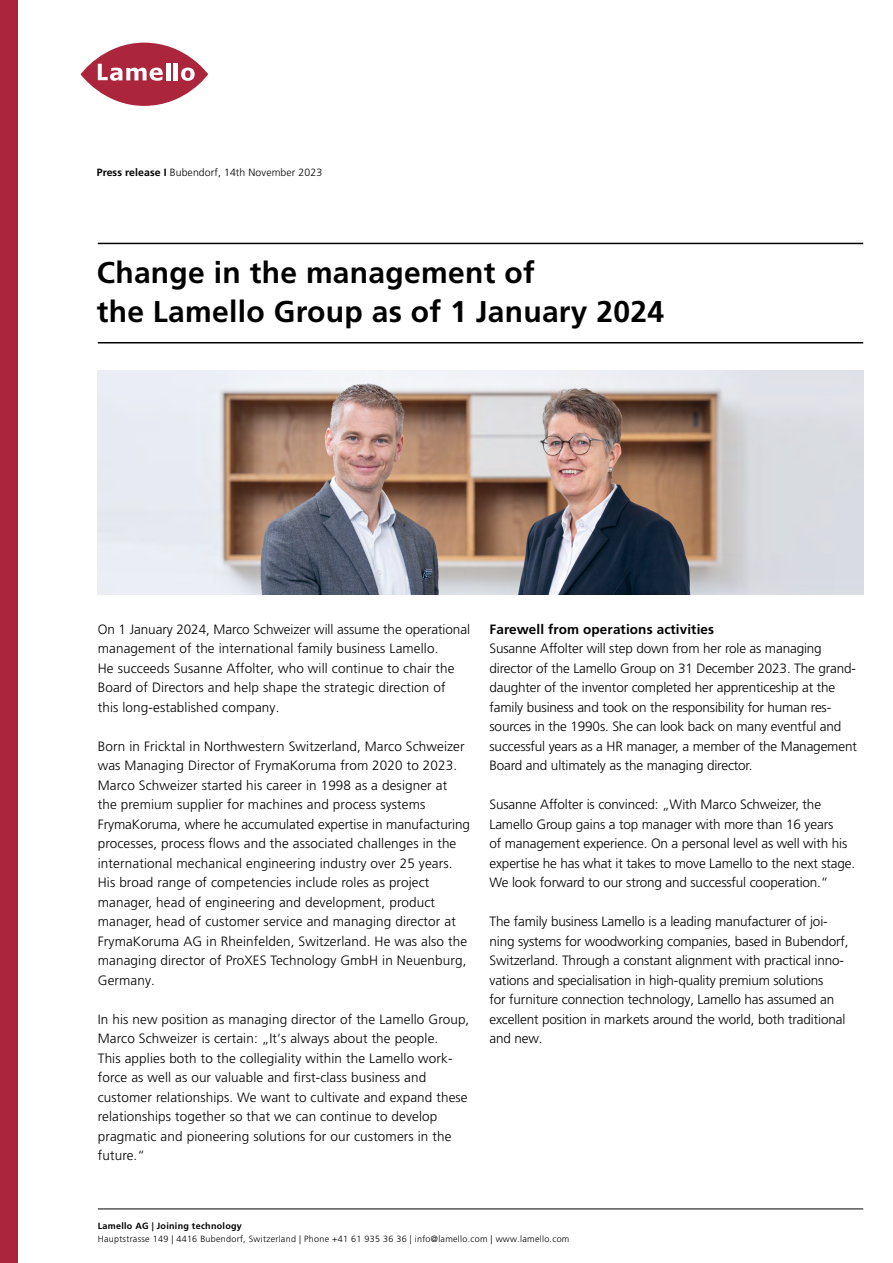
<style>
.page{position:relative;width:893px;height:1263px;background:#fff}
.page>*{position:absolute;margin:0;border:0;box-sizing:border-box;transform-origin:0 0}
.t1{font:700 30px/39px "Frutiger LT Pro";letter-spacing:.01em;color:#000}
.t2{font:300 13.5px/19.5px "Frutiger LT Pro";letter-spacing:.01em;color:#000}
.t3{font:300 13.5px/19.5px "Frutiger LT Pro";letter-spacing:-.01em;color:#000}
.t4{font:700 13.5px "Frutiger LT Pro";letter-spacing:.01em;color:#000}
.t5{font:300 10.5px "Frutiger LT Pro";letter-spacing:.01em;color:#000}
.t6{font:300 9px "Frutiger LT Pro";letter-spacing:.03em;color:#000}
.t7{font:700 9px "Frutiger LT Pro";letter-spacing:.03em;color:#000}
.s1{font-weight:700}
</style>
<div class="page">
<svg style="left:81px;top:43px;width:127px;height:63px;background:#b74759"></svg>
<hr style="left:166px;top:63px;width:4px;height:17px;background:#fff">
<hr style="left:174px;top:63px;width:4px;height:17px;background:#fff">
<svg style="left:181px;top:68px;width:14px;height:13px"></svg>
<svg style="left:98px;top:64px;width:65px;height:17px"></svg>
<hr style="left:98px;top:1209px;width:765px;height:1px;background:#000">
<hr style="left:98px;top:243px;width:765px;height:1px;background:#000">
<div style="left:0;top:0;width:17px;height:1263px;background:#ab263c"></div>
<hr style="left:98px;top:342px;width:765px;height:1px;background:#000">
<img style="left:98px;top:370px;width:765px;height:225px">
<p class="t5" style="left:97px;top:166px;width:227px"><span class="s1">Press release I</span> Bubendorf, 14th November 2023</p>
<h1 class="t1" style="left:97px;top:253px;width:569px">Change in the management of<br>the Lamello Group as of 1 January 2024</h1>
<p class="t2" style="left:98px;top:619px;width:374px">On 1 January 2024, Marco Schweizer will assume the operational management of the international family business Lamello.<br>He succeeds Susanne Affolter, who will continue to chair the Board of Directors and help shape the strategic direction of<br>this long-established company.</p>
<p class="t2" style="left:98px;top:736px;width:374px">Born in Fricktal in Northwestern Switzerland, Marco Schweizer was Managing Director of FrymaKoruma from 2020 to 2023.<br>Marco Schweizer started his career in 1998 as a designer at<br>the premium supplier for machines and process systems FrymaKoruma, where he accumulated expertise in manufacturing processes, process flows and the associated challenges in the international mechanical engineering industry over 25 years.<br>His broad range of competencies include roles as project manager, head of engineering and development, product manager, head of customer service and managing director at FrymaKoruma AG in Rheinfelden, Switzerland. He was also the managing director of ProXES Technology GmbH in Neuenburg, Germany.</p>
<p class="t2" style="left:98px;top:1009px;width:373px">In his new position as managing director of the Lamello Group, Marco Schweizer is certain: „It‘s always about the people.<br>This applies both to the collegiality within the Lamello work&shy;force as well as our valuable and first-class business and customer relationships. We want to cultivate and expand these relationships together so that we can continue to develop pragmatic and pioneering solutions for our customers in the future.“</p>
<p class="t4" style="left:489px;top:621px;width:226px">Farewell from operations activities</p>
<p class="t3" style="left:489px;top:639px;width:369px">Susanne Affolter will step down from her role as managing director of the Lamello Group on 31 December 2023. The grand&shy;daughter of the inventor completed her apprenticeship at the family business and took on the responsibility for human res&shy;sources in the 1990s. She can look back on many eventful and successful years as a HR manager, a member of the Management Board and ultimately as the managing director.</p>
<p class="t3" style="left:489px;top:795px;width:367px">Susanne Affolter is convinced: „With Marco Schweizer, the Lamello Group gains a top manager with more than 16 years<br>of management experience. On a personal level as well with his expertise he has what it takes to move Lamello to the next stage.<br>We look forward to our strong and successful cooperation.“</p>
<p class="t3" style="left:489px;top:912px;width:361px">The family business Lamello is a leading manufacturer of joi&shy;ning systems for woodworking companies, based in Bubendorf, Switzerland. Through a constant alignment with practical inno&shy;vations and specialisation in high-quality premium solutions<br>for furniture connection technology, Lamello has assumed an excellent position in markets around the world, both traditional and new.</p>
<p class="t7" style="left:98px;top:1220px;width:146px">Lamello AG | Joining technology</p>
<p class="t6" style="left:98px;top:1234px;width:473px">Hauptstrasse 149 | 4416 Bubendorf, Switzerland | Phone +41 61 935 36 36 | info@lamello.com | www.lamello.com</p>
</div>
